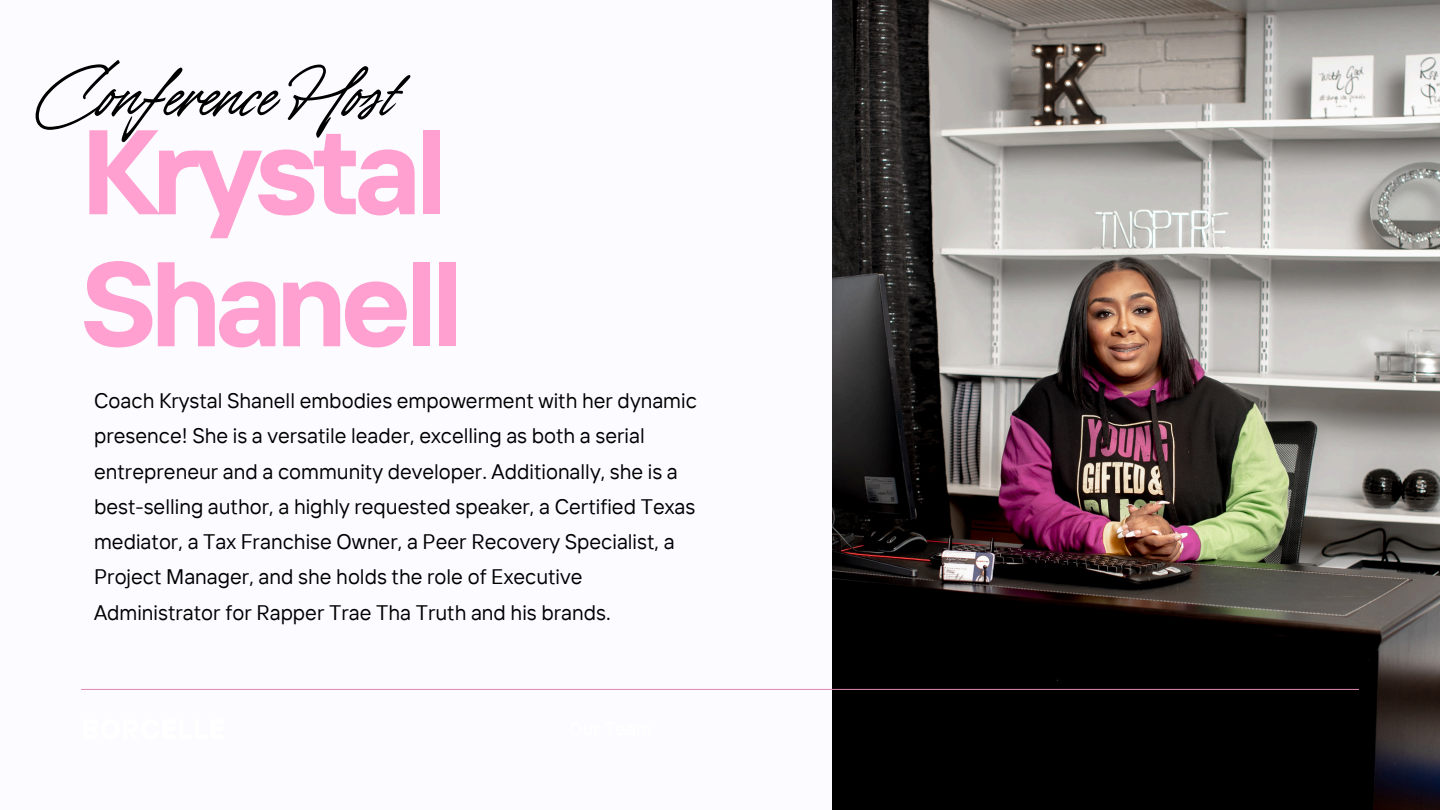
<style>
.page{position:relative;width:1440px;height:810px;background:#fcfbff}
.page>*{position:absolute;margin:0;border:0;box-sizing:border-box;transform-origin:0 0}
.t1{font:700 120px/132px "TT Interphases";letter-spacing:-.05em;color:#ffa0d0}
.t2{font:57.4px "TY Script";color:#000}
.t3{font:21px/35.2px "TT Interphases";color:#000}
</style>
<div class="page">
<img style="left:832px;top:0;width:608px;height:810px">
<hr style="left:81px;top:689px;width:1278px;height:1px;background:#e285b4">
<p class="t2" style="left:36px;top:60px;width:362px">Conference Host</p>
<h4 class="t1" style="left:81px;top:103px;width:384px">Krystal<br>Shanell</h4>
<p class="t3" style="left:94px;top:383px;width:604px">Coach Krystal Shanell embodies empowerment with her dynamic presence! She is a versatile leader, excelling as both a serial entrepreneur and a community developer. Additionally, she is a best-selling author, a highly requested speaker, a Certified Texas mediator, a Tax Franchise Owner, a Peer Recovery Specialist, a Project Manager, and she holds the role of Executive Administrator for Rapper Trae Tha Truth and his brands.</p>
</div>
